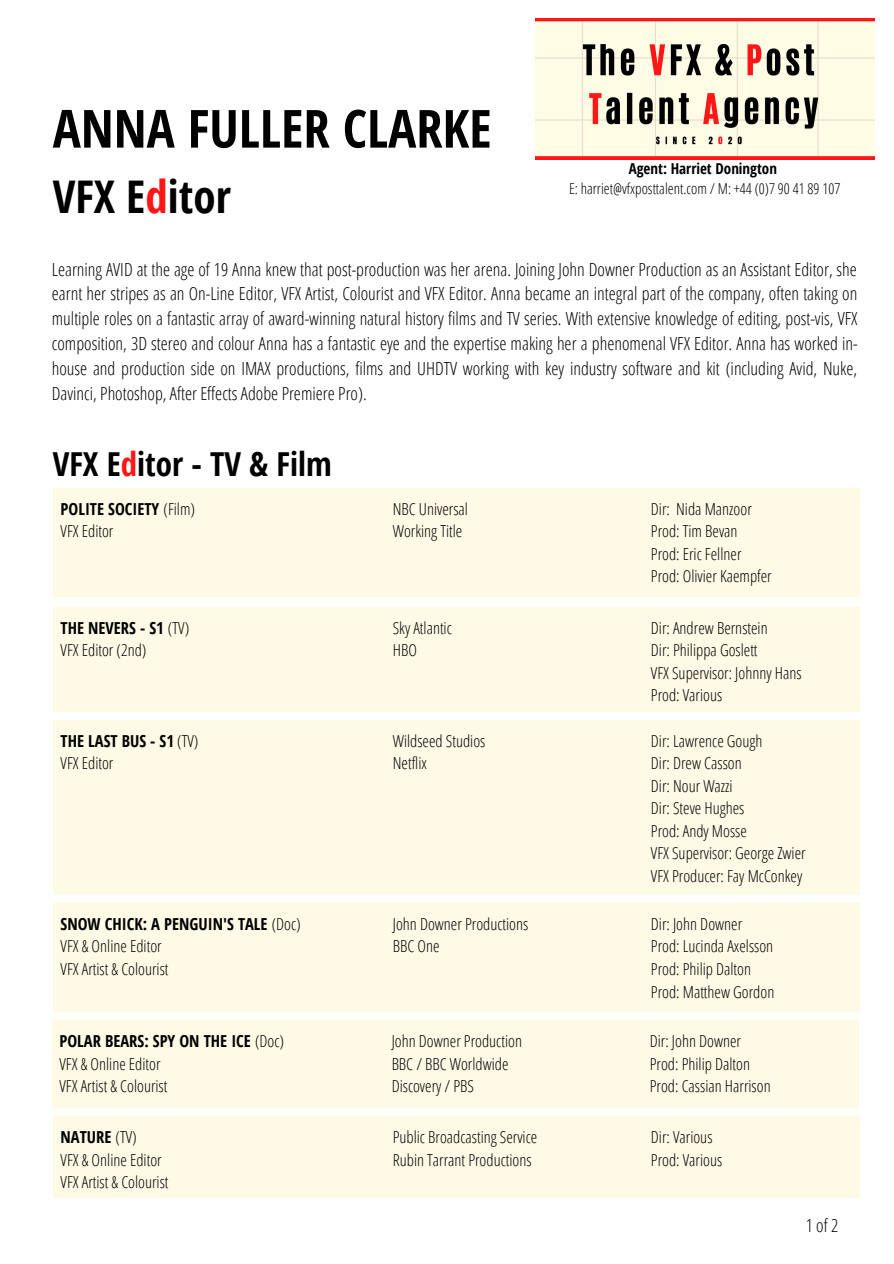
<style>
.page{position:relative;width:894px;height:1264px;background:#fff}
.page>*{position:absolute;margin:0;border:0;box-sizing:border-box;transform-origin:0 0}
.t1{font:700 52.5px "Open Sans Condensed";color:#000}
.t2{font:700 45px "Open Sans Condensed";color:#000}
.t3{font:700 33px "Open Sans Condensed";color:#000}
.t4{font:300 18px/24.8px "Open Sans Condensed";color:#000;text-align:justify}
.t5{font:300 16.5px "Open Sans Condensed";color:#000}
.t6{font:700 16.5px "Open Sans Condensed";color:#000}
.t7{font:300 15px "Open Sans Condensed";color:#000}
.t8{font:700 15px "Open Sans Condensed";color:#000}
.s1{color:#ff1616}
.s2{font-weight:300}
</style>
<div class="page">
<img style="left:535px;top:19px;width:339px;height:141px">
<div style="left:53px;top:720px;width:806px;height:174px;background:#fefae5"></div>
<div style="left:53px;top:903px;width:806px;height:108px;background:#fefae5"></div>
<div style="left:52px;top:1020px;width:806px;height:88px;background:#fefae5"></div>
<div style="left:53px;top:1116px;width:806px;height:81px;background:#fefae5"></div>
<div style="left:53px;top:607px;width:806px;height:105px;background:#fefae5"></div>
<div style="left:53px;top:488px;width:806px;height:108px;background:#fefae5"></div>
<p class="t1" style="left:53px;top:91px;width:440px">ANNA FULLER CLARKE</p>
<p class="t2" style="left:53px;top:165px;width:179px">VFX E<span class="s1">d</span>itor</p>
<p class="t8" style="left:628px;top:158px;width:150px">Agent: Harriet Donington</p>
<p class="t7" style="left:569px;top:178px;width:273px">E: harriet@vfxposttalent.com / M: +44 (0)7 90 41 89 107</p>
<p class="t4" style="left:52px;top:256px;width:807px">Learning AVID at the age of 19 Anna knew that post-production was her arena. Joining John Downer Production as an Assistant Editor, she earnt her stripes as an On-Line Editor, VFX Artist, Colourist and VFX Editor. Anna became an integral part of the company, often taking on multiple roles on a fantastic array of award-winning natural history films and TV series. With extensive knowledge of editing, post-vis, VFX composition, 3D stereo and colour Anna has a fantastic eye and the expertise making her a phenomenal VFX Editor. Anna has worked in&shy;house and production side on IMAX productions, films and UHDTV working with key industry software and kit (including Avid, Nuke, Davinci, Photoshop, After Effects Adobe Premiere Pro).</p>
<p class="t3" style="left:53px;top:441px;width:280px">VFX E<span class="s1">d</span>itor - TV &amp; Film</p>
<p class="t6" style="left:61px;top:497px;width:136px">POLITE SOCIETY <span class="s2">(Film)</span></p>
<p class="t5" style="left:61px;top:520px;width:54px">VFX Editor</p>
<p class="t5" style="left:392px;top:497px;width:77px">NBC Universal</p>
<p class="t5" style="left:392px;top:520px;width:71px">Working Title</p>
<p class="t5" style="left:650px;top:497px;width:102px">Dir: Nida Manzoor</p>
<p class="t5" style="left:650px;top:520px;width:88px">Prod: Tim Bevan</p>
<p class="t5" style="left:650px;top:542px;width:92px">Prod: Eric Fellner</p>
<p class="t5" style="left:650px;top:565px;width:122px">Prod: Olivier Kaempfer</p>
<p class="t6" style="left:61px;top:616px;width:130px">THE NEVERS - S1 <span class="s2">(TV)</span></p>
<p class="t5" style="left:61px;top:638px;width:87px">VFX Editor (2nd)</p>
<p class="t5" style="left:392px;top:616px;width:61px">Sky Atlantic</p>
<p class="t5" style="left:392px;top:638px;width:26px">HBO</p>
<p class="t5" style="left:650px;top:616px;width:118px">Dir: Andrew Bernstein</p>
<p class="t5" style="left:650px;top:638px;width:108px">Dir: Philippa Goslett</p>
<p class="t5" style="left:650px;top:661px;width:152px">VFX Supervisor: Johnny Hans</p>
<p class="t5" style="left:650px;top:683px;width:73px">Prod: Various</p>
<p class="t6" style="left:61px;top:729px;width:139px">THE LAST BUS - S1 <span class="s2">(TV)</span></p>
<p class="t5" style="left:61px;top:751px;width:54px">VFX Editor</p>
<p class="t5" style="left:392px;top:729px;width:94px">Wildseed Studios</p>
<p class="t5" style="left:392px;top:751px;width:36px">Netflix</p>
<p class="t5" style="left:650px;top:729px;width:113px">Dir: Lawrence Gough</p>
<p class="t5" style="left:650px;top:751px;width:92px">Dir: Drew Casson</p>
<p class="t5" style="left:650px;top:774px;width:83px">Dir: Nour Wazzi</p>
<p class="t5" style="left:650px;top:796px;width:95px">Dir: Steve Hughes</p>
<p class="t5" style="left:650px;top:819px;width:97px">Prod: Andy Mosse</p>
<p class="t5" style="left:650px;top:841px;width:156px">VFX Supervisor: George Zwier</p>
<p class="t5" style="left:650px;top:864px;width:153px">VFX Producer: Fay McConkey</p>
<p class="t6" style="left:61px;top:912px;width:241px">SNOW CHICK: A PENGUIN'S TALE <span class="s2">(Doc)</span></p>
<p class="t5" style="left:61px;top:934px;width:102px">VFX &amp; Online Editor</p>
<p class="t5" style="left:61px;top:957px;width:109px">VFX Artist &amp; Colourist</p>
<p class="t5" style="left:392px;top:912px;width:137px">John Downer Productions</p>
<p class="t5" style="left:392px;top:934px;width:48px">BBC One</p>
<p class="t5" style="left:650px;top:912px;width:93px">Dir: John Downer</p>
<p class="t5" style="left:650px;top:934px;width:124px">Prod: Lucinda Axelsson</p>
<p class="t5" style="left:650px;top:957px;width:102px">Prod: Philip Dalton</p>
<p class="t5" style="left:650px;top:979px;width:125px">Prod: Matthew Gordon</p>
<p class="t6" style="left:59px;top:1029px;width:226px">POLAR BEARS: SPY ON THE ICE <span class="s2">(Doc)</span></p>
<p class="t5" style="left:59px;top:1051px;width:102px">VFX &amp; Online Editor</p>
<p class="t5" style="left:59px;top:1074px;width:109px">VFX Artist &amp; Colourist</p>
<p class="t5" style="left:391px;top:1029px;width:132px">John Downer Production</p>
<p class="t5" style="left:391px;top:1051px;width:118px">BBC / BBC Worldwide</p>
<p class="t5" style="left:391px;top:1074px;width:84px">Discovery / PBS</p>
<p class="t5" style="left:649px;top:1029px;width:93px">Dir: John Downer</p>
<p class="t5" style="left:649px;top:1051px;width:102px">Prod: Philip Dalton</p>
<p class="t5" style="left:649px;top:1074px;width:122px">Prod: Cassian Harrison</p>
<p class="t6" style="left:61px;top:1125px;width:78px">NATURE <span class="s2">(TV)</span></p>
<p class="t5" style="left:61px;top:1147px;width:102px">VFX &amp; Online Editor</p>
<p class="t5" style="left:61px;top:1170px;width:109px">VFX Artist &amp; Colourist</p>
<p class="t5" style="left:392px;top:1125px;width:146px">Public Broadcasting Service</p>
<p class="t5" style="left:392px;top:1147px;width:140px">Rubin Tarrant Productions</p>
<p class="t5" style="left:650px;top:1125px;width:63px">Dir: Various</p>
<p class="t5" style="left:650px;top:1147px;width:73px">Prod: Various</p>
<p class="t4" style="left:805px;top:1212px;width:34px">1 of 2</p>
</div>
